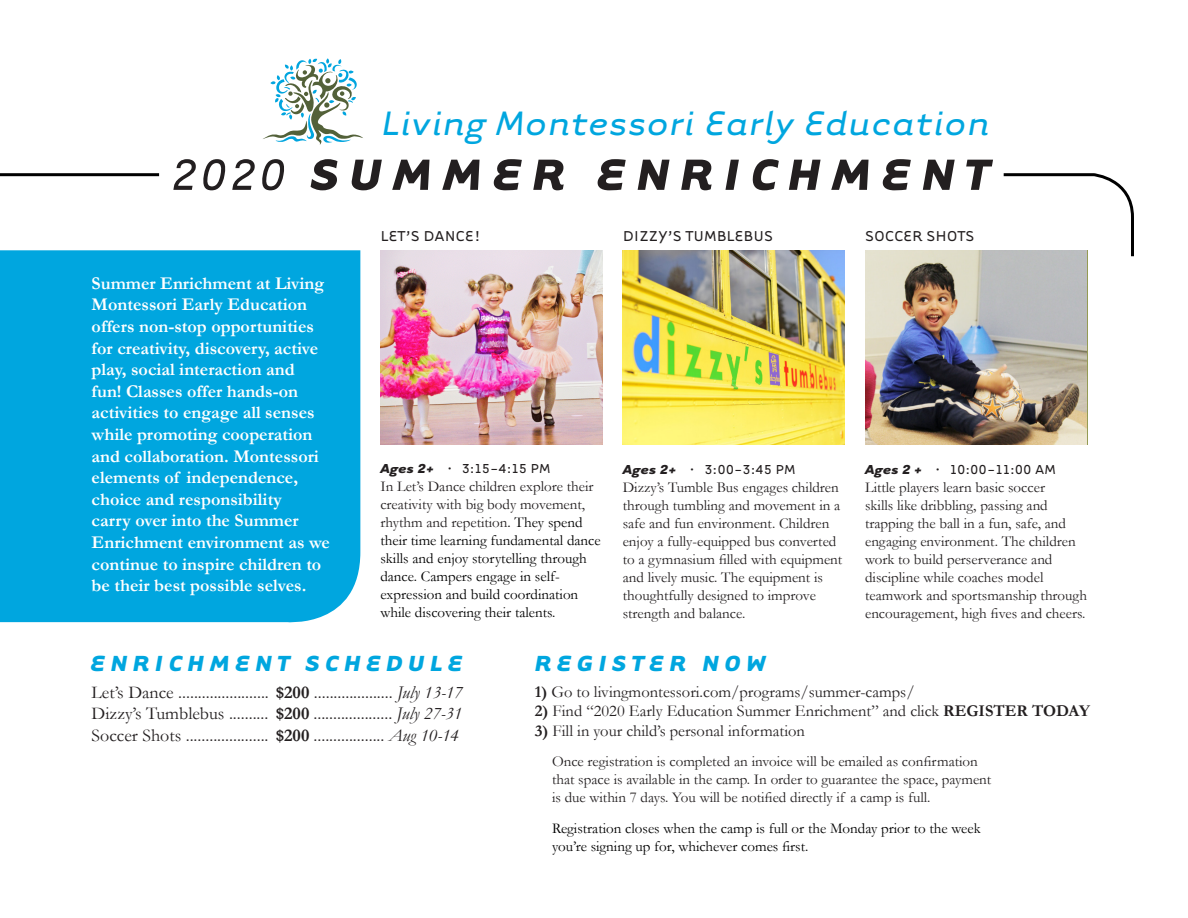
<style>
.page{position:relative;width:1188px;height:918px;background:#fff}
.page>*{position:absolute;margin:0;border:0;box-sizing:border-box;transform-origin:0 0}
.t1{font:italic 700 50.4px "Tarzana Wide OT";letter-spacing:.19em;color:#231f20}
.t2{font:italic 39.15px "Tarzana Wide OT";color:#00a6df}
.t3{font:italic 700 25.2px "Tarzana Wide OT";letter-spacing:.2em;color:#00a6df}
.t4{font:700 18px/21.6px "Garamond";color:#fff}
.t5{font:18px "Garamond";color:#231f20}
.t6{font:16.5px "Garamond";color:#231f20}
.t7{font:16.5px "Tarzana Wide OT";color:#231f20}
.t8{font:15px/18px "Garamond";color:#231f20}
.t9{font:15px/18px "Garamond";color:#000}
.t10{font:15px "Tarzana Wide OT";color:#231f20}
.s1{font-weight:400}
.s2{font-weight:700;font-style:italic}
.s3{font-family:"Garamond";font-weight:700}
.s4{color:#231f20}
.s5{font-weight:700}
.s6{font-style:italic}
</style>
<div class="page">
<div style="left:0;top:250px;width:360px;height:373px;background:#00a6df"></div>
<img style="left:865px;top:250px;width:222px;height:195px">
<img style="left:623px;top:250px;width:222px;height:195px">
<img style="left:380px;top:250px;width:223px;height:195px">
<hr style="left:0;top:173px;width:159px;height:3px;background:#000">
<svg style="left:1001px;top:173px;width:133px;height:86px"></svg>
<svg style="left:263px;top:58px;width:100px;height:87px"></svg>
<p class="t2" style="left:381px;top:98px;width:611px">Living Montessori Early Education</p>
<p class="t1" style="left:172px;top:141px;width:820px"><span class="s1">2020</span> SUMMER ENRICHMENT</p>
<p class="t4" style="left:92px;top:272px;width:240px">Summer Enrichment at Living<br>Montessori Early Education offers non-stop opportunities for creativity, discovery, active play, social interaction and<br>fun! Classes offer hands-on activities to engage all senses while promoting cooperation and collaboration. Montessori elements of independence, choice and responsibility<br>carry over into the Summer<br>Enrichment environment as we continue to inspire children to be their best possible selves.</p>
<p class="t7" style="left:380px;top:225px;width:102px">LET’S DANCE!</p>
<p class="t7" style="left:623px;top:225px;width:152px">DIZZY’S TUMBLEBUS</p>
<p class="t10" style="left:380px;top:458px;width:172px"><span class="s2">Ages 2+</span> <span class="s3">∙</span> 3:15-4:15 PM</p>
<p class="t9" style="left:380px;top:477px;width:222px"><span class="s4">In Let’s Dance children explore their creativity with big body movement, rhythm and repetition</span>. They spend their time learning fundamental dance skills and enjoy storytelling through dance. Campers engage in self&shy;expression and build coordination while discovering their talents.</p>
<p class="t10" style="left:623px;top:460px;width:174px"><span class="s2">Ages 2+</span> <span class="s3">∙</span> 3:00-3:45 PM</p>
<p class="t8" style="left:623px;top:478px;width:219px;text-align:justify">Dizzy’s Tumble Bus engages children through tumbling and movement in a safe and fun environment. Children</p>
<p class="t8" style="left:623px;top:532px;width:221px">enjoy a fully-equipped bus converted to a gymnasium filled with equipment and lively music. The equipment is thoughtfully designed to improve strength and balance.</p>
<p class="t3" style="left:90px;top:647px;width:374px">ENRICHMENT SCHEDULE</p>
<p class="t3" style="left:535px;top:647px;width:233px">REGISTER NOW</p>
<p class="t7" style="left:865px;top:225px;width:111px">SOCCER SHOTS</p>
<p class="t10" style="left:865px;top:460px;width:192px"><span class="s2">Ages 2 +</span> <span class="s3">∙</span> 10:00-11:00 AM</p>
<p class="t8" style="left:865px;top:478px;width:223px">Little players learn basic soccer<br>skills like dribbling, passing and trapping the ball in a fun, safe, and engaging environment. The children work to build perserverance and discipline while coaches model teamwork and sportsmanship through encouragement, high fives and cheers.</p>
<p class="t5" style="left:92px;top:680px;width:373px">Let’s Dance ....................... <span class="s5">$200</span> .................... <span class="s6">July 13-17</span></p>
<p class="t5" style="left:92px;top:701px;width:372px">Dizzy’s Tumblebus .......... <span class="s5">$200</span> .................... <span class="s6">July 27-31</span></p>
<p class="t5" style="left:92px;top:723px;width:369px">Soccer Shots ..................... <span class="s5">$200</span> .................. <span class="s6">Aug 10-14</span></p>
<p class="t6" style="left:535px;top:680px;width:381px"><span class="s5">1)</span> Go to livingmontessori.com/programs/summer-camps/</p>
<p class="t6" style="left:535px;top:700px;width:557px"><span class="s5">2)</span> Find “2020 Early Education Summer Enrichment” and click <span class="s5">REGISTER TODAY</span></p>
<p class="t6" style="left:535px;top:720px;width:272px"><span class="s5">3)</span> Fill in your child’s personal information</p>
<p class="t8" style="left:552px;top:752px;width:441px">Once registration is completed an invoice will be emailed as confirmation that space is available in the camp. In order to guarantee the space, payment is due within 7 days. You will be notified directly if a camp is full.</p>
<p class="t9" style="left:552px;top:819px;width:430px">Registration closes when the camp is full or the Monday prior to the week you’re signing up for, whichever comes first.</p>
</div>
